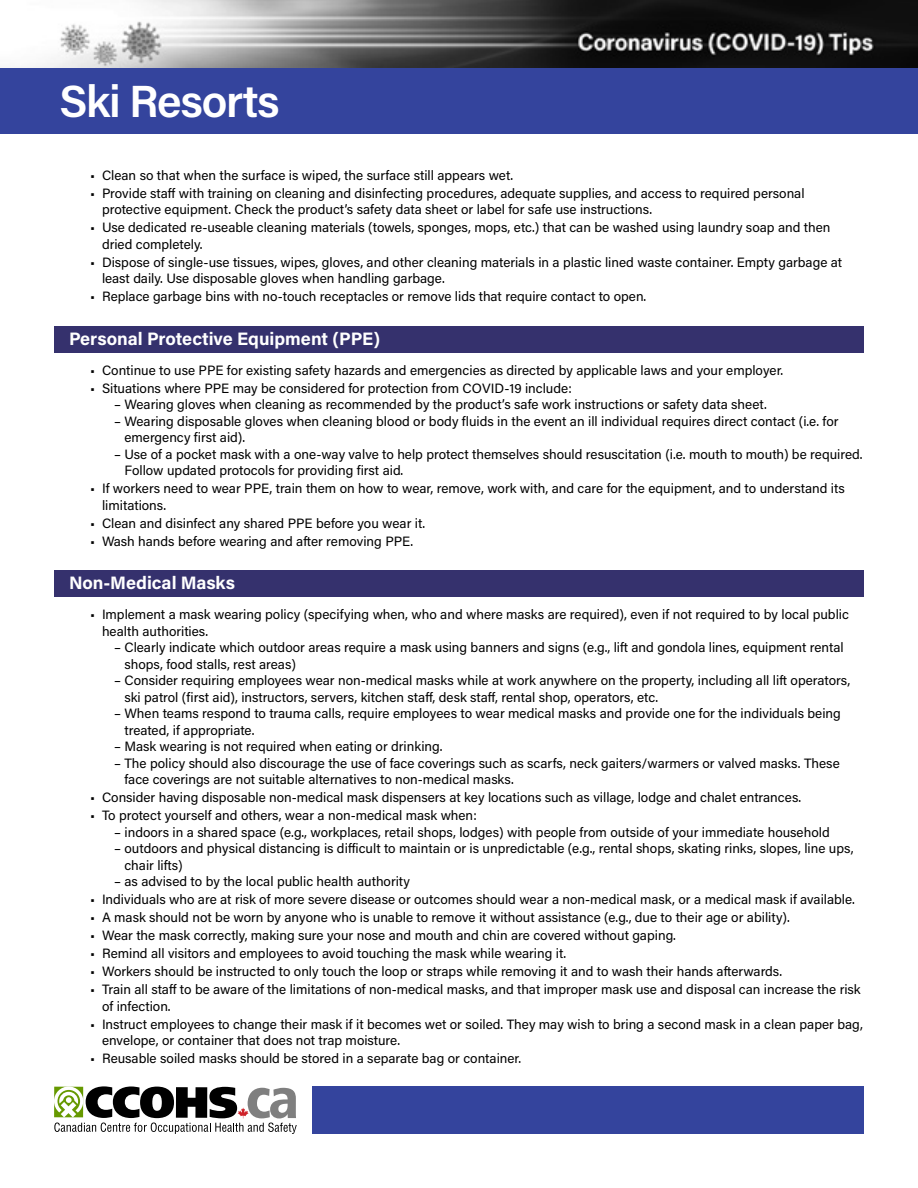
<style>
.page{position:relative;width:918px;height:1188px;background:#fff}
.page>*{position:absolute;margin:0;border:0;box-sizing:border-box;transform-origin:0 0}
.t1{font:600 45px "Acumin Pro";letter-spacing:-.03em;color:#fff}
.subheads{font:700 18px "Acumin Pro";color:#fff}
.t2{font:13.5px/16.5px "Acumin Pro";color:#000}
</style>
<div class="page">
<div style="left:313px;top:1086px;width:551px;height:48px;background:#34449d"></div>
<img style="left:0;top:0;width:918px;height:69px">
<svg style="left:54px;top:1086px;width:243px;height:48px"></svg>
<div style="left:54px;top:326px;width:810px;height:27px;background:#35316d"></div>
<div style="left:54px;top:570px;width:810px;height:27px;background:#35316d"></div>
<div style="left:0;top:69px;width:918px;height:65px;background:#34449d"></div>
<h1 class="t1" style="left:60px;top:69px;width:222px">Ski Resorts</h1>
<p class="t2" style="left:90px;top:166px;width:425px">• Clean so that when the surface is wiped, the surface still appears wet.</p>
<p class="t2" style="left:102px;top:184px;width:704px;text-indent:-12px">• Provide staff with training on cleaning and disinfecting procedures, adequate supplies, and access to required personal protective equipment. Check the product’s safety data sheet or label for safe use instructions.</p>
<p class="t2" style="left:102px;top:219px;width:730px;text-indent:-12px">• Use dedicated re-useable cleaning materials (towels, sponges, mops, etc.) that can be washed using laundry soap and then dried completely.</p>
<p class="t2" style="left:102px;top:253px;width:742px;text-indent:-12px">• Dispose of single-use tissues, wipes, gloves, and other cleaning materials in a plastic lined waste container. Empty garbage at least daily. Use disposable gloves when handling garbage.</p>
<p class="t2" style="left:90px;top:288px;width:558px">• Replace garbage bins with no-touch receptacles or remove lids that require contact to open.</p>
<p class="subheads" style="left:69px;top:326px;width:313px">Personal Protective Equipment (PPE)</p>
<p class="t2" style="left:90px;top:361px;width:695px">• Continue to use PPE for existing safety hazards and emergencies as directed by applicable laws and your employer.</p>
<p class="t2" style="left:90px;top:379px;width:483px">• Situations where PPE may be considered for protection from COVID-19 include:</p>
<p class="t2" style="left:114px;top:396px;width:654px">– Wearing gloves when cleaning as recommended by the product’s safe work instructions or safety data sheet.</p>
<p class="t2" style="left:124px;top:412px;width:716px;text-indent:-10px">– Wearing disposable gloves when cleaning blood or body fluids in the event an ill individual requires direct contact (i.e. for emergency first aid).</p>
<p class="t2" style="left:124px;top:445px;width:740px;text-indent:-10px">– Use of a pocket mask with a one-way valve to help protect themselves should resuscitation (i.e. mouth to mouth) be required.<br>Follow updated protocols for providing first aid.</p>
<p class="t2" style="left:102px;top:480px;width:744px;text-indent:-12px">• If workers need to wear PPE, train them on how to wear, remove, work with, and care for the equipment, and to understand its limitations.</p>
<p class="t2" style="left:90px;top:514px;width:337px">• Clean and disinfect any shared PPE before you wear it.</p>
<p class="t2" style="left:90px;top:532px;width:325px">• Wash hands before wearing and after removing PPE.</p>
<p class="subheads" style="left:69px;top:570px;width:168px">Non-Medical Masks</p>
<p class="t2" style="left:102px;top:606px;width:748px;text-indent:-12px">• Implement a mask wearing policy (specifying when, who and where masks are required), even if not required to by local public health authorities.</p>
<p class="t2" style="left:124px;top:639px;width:721px;text-indent:-10px">– Clearly indicate which outdoor areas require a mask using banners and signs (e.g., lift and gondola lines, equipment rental shops, food stalls, rest areas)</p>
<p class="t2" style="left:124px;top:672px;width:727px;text-indent:-10px">– Consider requiring employees wear non-medical masks while at work anywhere on the property, including all lift operators, ski patrol (first aid), instructors, servers, kitchen staff, desk staff, rental shop, operators, etc.</p>
<p class="t2" style="left:124px;top:705px;width:718px;text-indent:-10px">– When teams respond to trauma calls, require employees to wear medical masks and provide one for the individuals being treated, if appropriate.</p>
<p class="t2" style="left:114px;top:738px;width:330px">– Mask wearing is not required when eating or drinking.</p>
<p class="t2" style="left:124px;top:754px;width:717px;text-indent:-10px">– The policy should also discourage the use of face coverings such as scarfs, neck gaiters/warmers or valved masks. These face coverings are not suitable alternatives to non-medical masks.</p>
<p class="t2" style="left:90px;top:789px;width:713px">• Consider having disposable non-medical mask dispensers at key locations such as village, lodge and chalet entrances.</p>
<p class="t2" style="left:90px;top:807px;width:388px">• To protect yourself and others, wear a non-medical mask when:</p>
<p class="t2" style="left:114px;top:823px;width:717px">– indoors in a shared space (e.g., workplaces, retail shops, lodges) with people from outside of your immediate household</p>
<p class="t2" style="left:124px;top:840px;width:731px;text-indent:-10px">– outdoors and physical distancing is difficult to maintain or is unpredictable (e.g., rental shops, skating rinks, slopes, line ups, chair lifts)</p>
<p class="t2" style="left:114px;top:873px;width:298px">– as advised to by the local public health authority</p>
<p class="t2" style="left:90px;top:891px;width:766px">• Individuals who are at risk of more severe disease or outcomes should wear a non-medical mask, or a medical mask if available.</p>
<p class="t2" style="left:90px;top:909px;width:701px">• A mask should not be worn by anyone who is unable to remove it without assistance (e.g., due to their age or ability).</p>
<p class="t2" style="left:90px;top:927px;width:587px">• Wear the mask correctly, making sure your nose and mouth and chin are covered without gaping.</p>
<p class="t2" style="left:90px;top:945px;width:478px">• Remind all visitors and employees to avoid touching the mask while wearing it.</p>
<p class="t2" style="left:90px;top:963px;width:694px">• Workers should be instructed to only touch the loop or straps while removing it and to wash their hands afterwards.</p>
<p class="t2" style="left:102px;top:981px;width:760px;text-indent:-12px">• Train all staff to be aware of the limitations of non-medical masks, and that improper mask use and disposal can increase the risk of infection.</p>
<p class="t2" style="left:102px;top:1015px;width:762px;text-indent:-12px">• Instruct employees to change their mask if it becomes wet or soiled. They may wish to bring a second mask in a clean paper bag, envelope, or container that does not trap moisture.</p>
<p class="t2" style="left:90px;top:1050px;width:433px">• Reusable soiled masks should be stored in a separate bag or container.</p>
</div>
